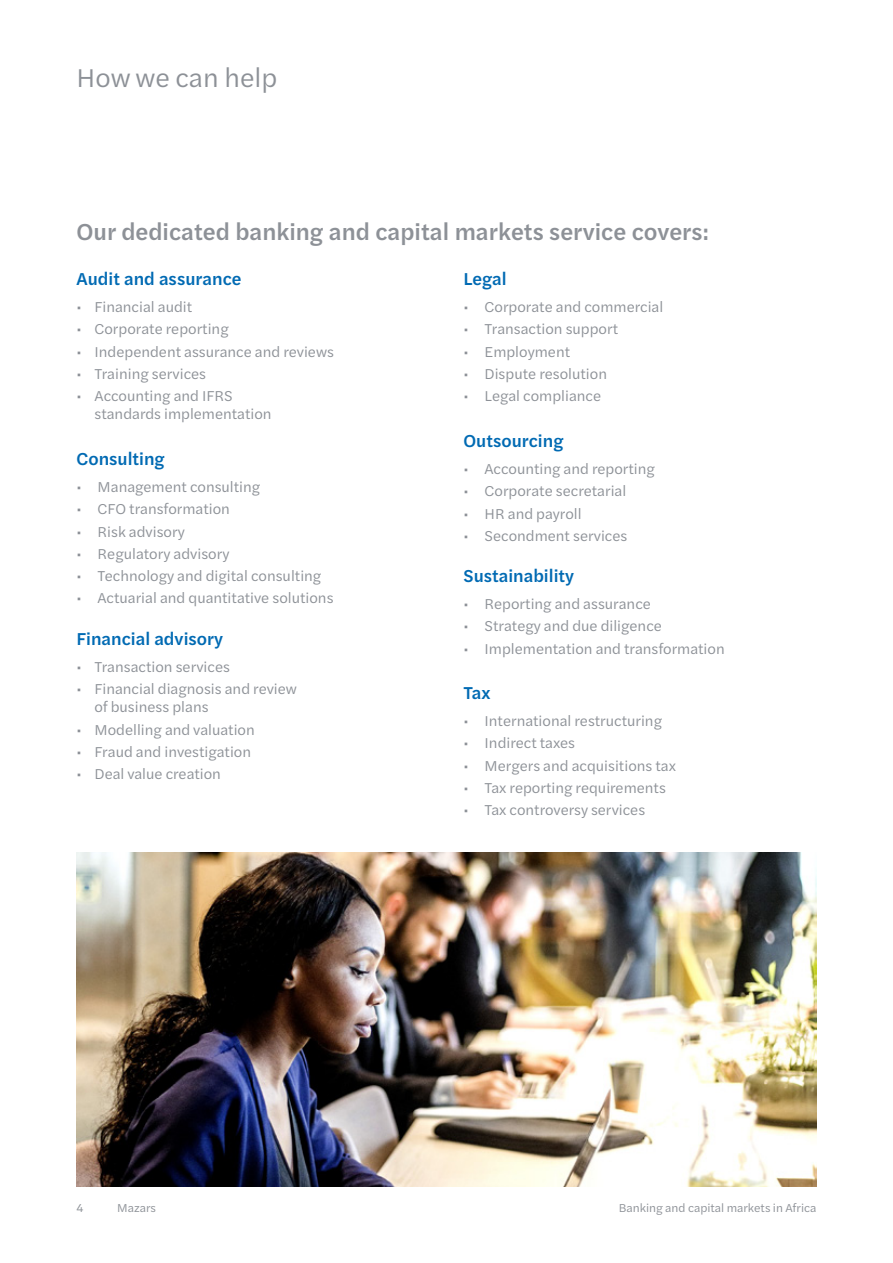
<style>
.page{position:relative;width:893px;height:1263px;background:#fff}
.page>*{position:absolute;margin:0;border:0;box-sizing:border-box;transform-origin:0 0}
.t1{font:27px "Halyard Text";color:#8d9197}
.t2{font:500 24px "Halyard Text";color:#8d9197}
.t3{font:500 18px "Halyard Text";color:#006ab3}
.t4{font:15px/18px "Halyard Text";color:#8d9197}
.t5{font:12px "Halyard Text";color:#8d9197}
</style>
<div class="page">
<img style="left:77px;top:853px;width:739px;height:333px">
<h1 class="t1" style="left:77px;top:58px;width:202px">How we can help</h1>
<h2 class="t2" style="left:77px;top:214px;width:634px">Our dedicated banking and capital markets service covers:</h2>
<p class="t3" style="left:77px;top:266px;width:167px">Audit and assurance</p>
<p class="t4" style="left:77px;top:297px;width:117px">• Financial audit</p>
<p class="t4" style="left:77px;top:319px;width:154px">• Corporate reporting</p>
<p class="t4" style="left:77px;top:342px;width:259px">• Independent assurance and reviews</p>
<p class="t4" style="left:77px;top:364px;width:131px">• Training services</p>
<p class="t4" style="left:95px;top:386px;width:179px;text-indent:-18px">• Accounting and IFRS standards implementation</p>
<p class="t3" style="left:77px;top:446px;width:90px">Consulting</p>
<p class="t4" style="left:77px;top:477px;width:185px">• Management consulting</p>
<p class="t4" style="left:77px;top:499px;width:155px">• CFO transformation</p>
<p class="t4" style="left:77px;top:522px;width:110px">• Risk advisory</p>
<p class="t4" style="left:77px;top:544px;width:155px">• Regulatory advisory</p>
<p class="t4" style="left:77px;top:566px;width:246px">• Technology and digital consulting</p>
<p class="t4" style="left:77px;top:588px;width:259px">• Actuarial and quantitative solutions</p>
<p class="t3" style="left:77px;top:626px;width:148px">Financial advisory</p>
<p class="t4" style="left:77px;top:657px;width:155px">• Transaction services</p>
<p class="t4" style="left:95px;top:679px;width:204px;text-indent:-18px">• Financial diagnosis and review of business plans</p>
<p class="t4" style="left:77px;top:720px;width:180px">• Modelling and valuation</p>
<p class="t4" style="left:77px;top:742px;width:176px">• Fraud and investigation</p>
<p class="t4" style="left:77px;top:764px;width:146px">• Deal value creation</p>
<p class="t3" style="left:463px;top:266px;width:45px">Legal</p>
<p class="t4" style="left:463px;top:297px;width:201px">• Corporate and commercial</p>
<p class="t4" style="left:463px;top:319px;width:156px">• Transaction support</p>
<p class="t4" style="left:463px;top:342px;width:108px">• Employment</p>
<p class="t4" style="left:463px;top:364px;width:145px">• Dispute resolution</p>
<p class="t4" style="left:463px;top:386px;width:139px">• Legal compliance</p>
<p class="t3" style="left:463px;top:428px;width:101px">Outsourcing</p>
<p class="t4" style="left:463px;top:459px;width:193px">• Accounting and reporting</p>
<p class="t4" style="left:463px;top:481px;width:164px">• Corporate secretarial</p>
<p class="t4" style="left:463px;top:504px;width:120px">• HR and payroll</p>
<p class="t4" style="left:463px;top:526px;width:165px">• Secondment services</p>
<p class="t3" style="left:463px;top:563px;width:112px">Sustainability</p>
<p class="t4" style="left:463px;top:594px;width:189px">• Reporting and assurance</p>
<p class="t4" style="left:463px;top:616px;width:200px">• Strategy and due diligence</p>
<p class="t4" style="left:463px;top:639px;width:263px">• Implementation and transformation</p>
<p class="t3" style="left:463px;top:680px;width:29px">Tax</p>
<p class="t4" style="left:463px;top:711px;width:200px">• International restructuring</p>
<p class="t4" style="left:463px;top:733px;width:113px">• Indirect taxes</p>
<p class="t4" style="left:463px;top:756px;width:214px">• Mergers and acquisitions tax</p>
<p class="t4" style="left:463px;top:778px;width:204px">• Tax reporting requirements</p>
<p class="t4" style="left:463px;top:800px;width:183px">• Tax controversy services</p>
<p class="t5" style="left:77px;top:1199px;width:9px">4</p>
<p class="t5" style="left:117px;top:1199px;width:40px">Mazars</p>
<p class="t5" style="left:619px;top:1199px;width:199px">Banking and capital markets in Africa</p>
</div>
